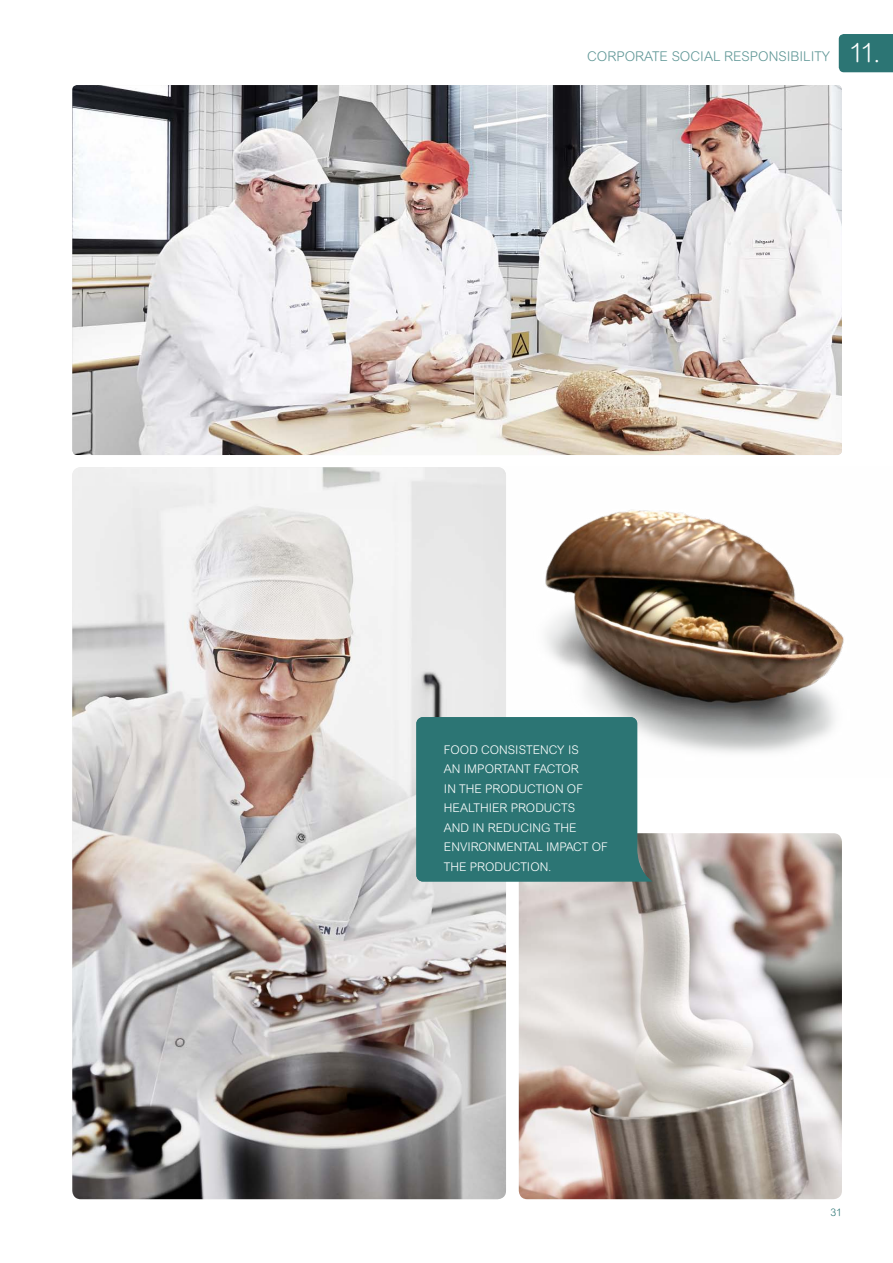
<style>
.page{position:relative;width:893px;height:1263px;background:#fff}
.page>*{position:absolute;margin:0;border:0;box-sizing:border-box;transform-origin:0 0}
.t1{font:300 26.85px "Arial Rounded MT";color:#fff}
.t2{font:300 13.5px "Arial Rounded MT";color:#2c7574}
.t3{font:300 12px/19.5px "Arial Rounded MT";color:#fff}
.t4{font:300 10.5px "Arial Rounded MT";color:#2c7574}
</style>
<div class="page">
<img style="left:72px;top:85px;width:770px;height:370px">
<div style="left:839px;top:34px;width:54px;height:38px;background:#2c7574"></div>
<img style="left:519px;top:833px;width:323px;height:366px">
<img style="left:72px;top:467px;width:434px;height:732px">
<img style="left:483px;top:467px;width:361px;height:286px">
<div style="left:416px;top:717px;width:236px;height:164px;background:#2c7574"></div>
<p class="t2" style="left:587px;top:48px;width:245px">CORPORATE SOCIAL RESPONSIBILITY</p>
<h1 class="t1" style="left:849px;top:37px;width:33px">11.</h1>
<p class="t3" style="left:444px;top:740px;width:165px">FOOD CONSISTENCY IS<br>AN IMPORTANT FACTOR<br>IN TH E PRODUCTION OF<br>H EALTH IER PRODUCTS<br>AND IN REDUCING TH E<br>ENVIRONMENTAL IMPACT OF<br>TH E PRODUCTION.</p>
<p class="t4" style="left:830px;top:1206px;width:13px">31</p>
</div>
